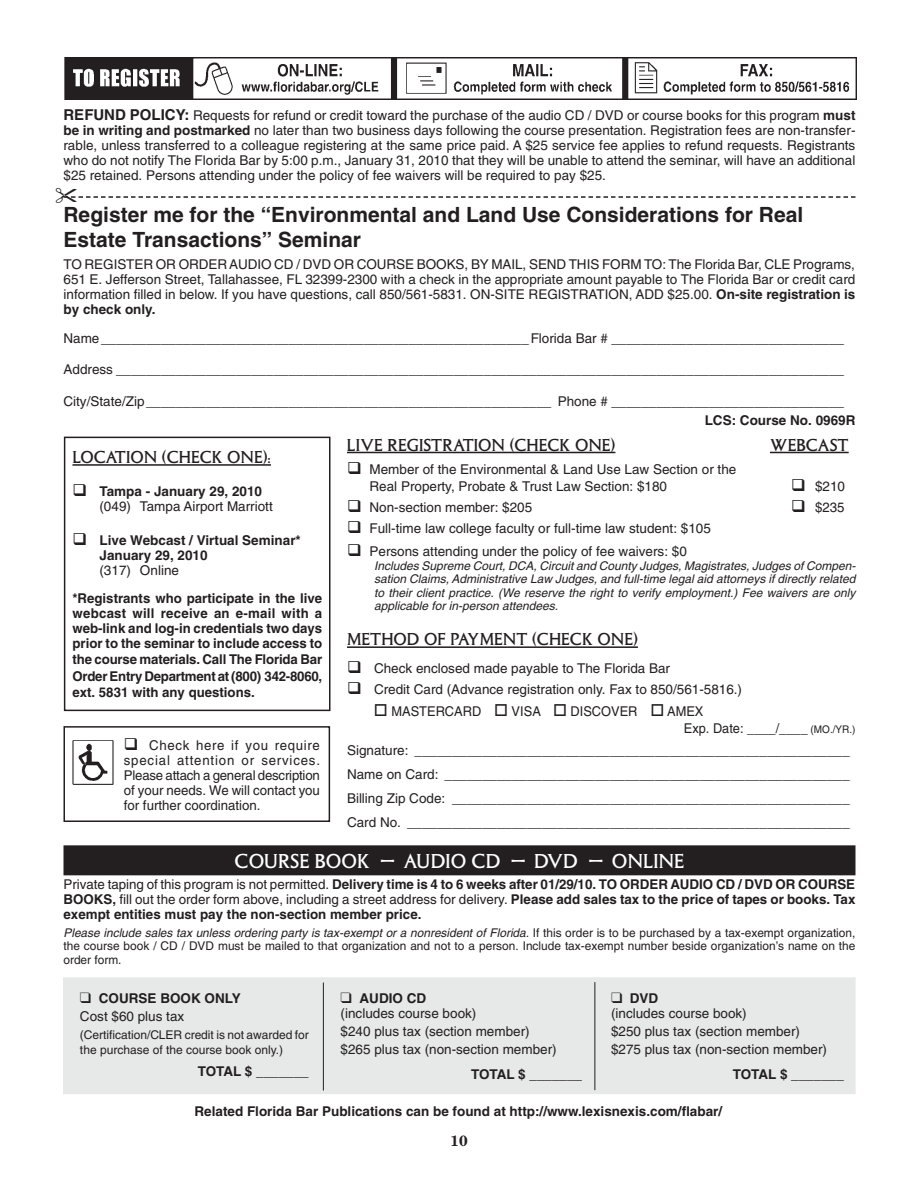
<style>
.page{position:relative;width:918px;height:1188px;background:#fff}
.page>*{position:absolute;margin:0;border:0;box-sizing:border-box;transform-origin:0 0}
.t1{font:700 21px/25.2px "Helvetica";color:#231f20}
.t2{font:21px "Columna Solid DTC";color:#fff}
.t3{font:18px "Columna Solid DTC";color:#231f20}
.t4{font:700 15px "New Century Schlbk";color:#231f20}
.t5{font:13.5px/15px "Helvetica";color:#231f20}
.t6{font:700 13.5px/15.6px "Helvetica";color:#231f20;text-align:justify}
.t7{font:13.5px/16.2px "Helvetica";color:#231f20;scale:.95 1}
.t8{font:12px/13.5px "Helvetica";color:#231f20;text-align:justify}
.t9{font:italic 12px/13.5px "Helvetica";color:#231f20;text-align:justify}
.s1{font-weight:700;font-size:15px}
.s2{font-weight:700}
.s3{font-size:10.5px}
.s4{font-weight:400}
.s5{font-style:italic}
</style>
<div class="page">
<div style="left:63px;top:845px;width:792px;height:30px;background:#231f20"></div>
<div style="left:64px;top:978px;width:791px;height:116px;background:#e7e8e8"></div>
<div style="left:63px;top:977px;width:792px;height:117px;border:1px solid #e7e8e8"></div>
<hr style="left:323px;top:983px;width:1px;height:108px;background:#231f20">
<hr style="left:594px;top:982px;width:1px;height:108px;background:#231f20">
<hr style="left:347px;top:452px;width:268px;height:1px;background:#231f20">
<hr style="left:770px;top:452px;width:79px;height:1px;background:#231f20">
<hr style="left:347px;top:646px;width:291px;height:2px;background:#231f20">
<hr style="left:72px;top:464px;width:199px;height:2px;background:#231f20">
<div style="left:64px;top:437px;width:266px;height:274px;border:2px solid #231f20"></div>
<div style="left:63px;top:726px;width:267px;height:96px;border:2px solid #231f20"></div>
<img style="left:72px;top:740px;width:42px;height:45px">
<img style="left:64px;top:57px;width:793px;height:42px">
<svg style="left:63px;top:196px;width:792px;height:2px"></svg>
<p class="t5" style="left:63px;top:108px;width:794px;text-align:justify"><span class="s1">REFUND POLICY:</span> Requests for refund or credit toward the purchase of the audio CD / DVD or course books for this program <span class="s2">must be in writing and postmarked</span> no later than two business days following the course presentation. Registration fees are non-transfer&shy;rable, unless transferred to a colleague registering at the same price paid. A $25 service fee applies to refund requests. Registrants who do not notify The Florida Bar by 5:00 p.m., January 31, 2010 that they will be unable to attend the seminar, will have an additional $25 retained. Persons attending under the policy of fee waivers will be required to pay $25.</p>
<h1 class="t1" style="left:63px;top:201px;width:741px">Register me for the “Environmental and Land Use Considerations for Real<br>Estate Transactions” Seminar</h1>
<p class="t5" style="left:63px;top:257px;width:793px;text-align:justify">TO REGISTER OR ORDER AUDIO CD / DVD OR COURSE BOOKS, BY MAIL, SEND THIS FORM TO: The Florida Bar, CLE Programs, 651 E. Jefferson Street, Tallahassee, FL 32399-2300 with a check in the appropriate amount payable to The Florida Bar or credit card information filled in below. If you have questions, call 850/561-5831. ON-SITE REGISTRATION, ADD $25.00. <span class="s2">On-site registration is by check only.</span></p>
<p class="t5" style="left:63px;top:331px;width:782px">Name_________________________________________________________Florida Bar # _______________________________</p>
<p class="t5" style="left:63px;top:362px;width:782px">Address _________________________________________________________________________________________________</p>
<p class="t5" style="left:63px;top:394px;width:782px">City/State/Zip______________________________________________________ Phone # _______________________________</p>
<p class="t6" style="left:705px;top:413px;width:152px">LCS: Course No. 0969R</p>
<h2 class="t3" style="left:72px;top:447px;width:200px">LOCATION (CHECK ONE):</h2>
<p class="t5" style="left:99px;top:484px;width:175px;text-indent:-27px">❑ <span class="s2">Tampa - January 29, 2010 </span>(049) Tampa Airport Marriott</p>
<p class="t6" style="left:99px;top:532px;width:203px;line-height:15px;text-indent:-27px">❑ Live Webcast / Virtual Seminar*<br>January 29, 2010</p>
<p class="t5" style="left:99px;top:562px;width:81px">(317) Online</p>
<p class="t6" style="left:72px;top:590px;width:251px">*Registrants who participate in the live webcast will receive an e‑mail with a web-link and log-in credentials two days prior to the seminar to include access to the course materials. Call The Florida Bar Order Entry Department at (800) 342‑8060, ext. 5831 with any questions.</p>
<p class="t5" style="left:124px;top:737px;width:198px;text-align:justify">❑ Check here if you require special attention or services.<br>Please attach a general description of your needs. We will contact you for further coordination.</p>
<h2 class="t3" style="left:347px;top:435px;width:270px">LIVE REGISTRATION (CHECK ONE)</h2>
<h2 class="t3" style="left:770px;top:435px;width:80px">WEBCAST</h2>
<p class="t5" style="left:370px;top:462px;width:368px;line-height:16.2px;text-indent:-23px">❑ Member of the Environmental &amp; Land Use Law Section or the<br>Real Property, Probate &amp; Trust Law Section: $180</p>
<p class="t5" style="left:791px;top:478px;width:56px">❑ $210</p>
<p class="t5" style="left:347px;top:499px;width:187px">❑ Non-section member: $205</p>
<p class="t5" style="left:791px;top:499px;width:55px">❑ $235</p>
<p class="t5" style="left:347px;top:520px;width:365px">❑ Full-time law college faculty or full-time law student: $105</p>
<p class="t5" style="left:347px;top:544px;width:341px">❑ Persons attending under the policy of fee waivers: $0</p>
<p class="t9" style="left:374px;top:559px;width:483px">Includes Supreme Court, DCA, Circuit and County Judges, Magistrates, Judges of Compen&shy;sation Claims, Administrative Law Judges, and full-time legal aid attorneys if directly related to their client practice. (We reserve the right to verify employment.) Fee waivers are only applicable for in-person attendees.</p>
<h2 class="t3" style="left:347px;top:629px;width:292px">METHOD OF PAYMENT (CHECK ONE)</h2>
<p class="t5" style="left:347px;top:660px;width:325px">❑ Check enclosed made payable to The Florida Bar</p>
<p class="t5" style="left:347px;top:681px;width:397px">❑ Credit Card (Advance registration only. Fax to 850/561-5816.)</p>
<p class="t7" style="left:684px;top:704px;width:182px;text-indent:-310px">□ MASTERCARD □ VISA □ DISCOVER □ AMEX<br>Exp. Date: ____/____ <span class="s3">(MO./YR.)</span></p>
<p class="t5" style="left:347px;top:738px;width:504px;line-height:24px;text-align:justify">Signature: __________________________________________________________ Name on Card: ______________________________________________________ Billing Zip Code: _____________________________________________________ Card No. ___________________________________________________________</p>
<h1 class="t2" style="left:235px;top:849px;width:451px">COURSE BOOK — AUDIO CD — DVD — ONLINE</h1>
<p class="t6" style="left:63px;top:876px;width:793px;line-height:15px"><span class="s4">Private taping of this program is not permitted.</span> Delivery time is 4 to 6 weeks after 01/29/10. TO ORDER AUDIO CD / DVD OR COURSE BOOKS, <span class="s4">fill out the order form above, including a street address for delivery.</span> Please add sales tax to the price of tapes or books. Tax exempt entities must pay the non-section member price.</p>
<p class="t8" style="left:63px;top:926px;width:793px"><span class="s5">Please include sales tax unless ordering party is tax-exempt or a nonresident of Florida.</span> If this order is to be purchased by a tax-exempt organization, the course book / CD / DVD must be mailed to that organization and not to a person. Include tax-exempt number beside organization’s name on the order form.</p>
<p class="t5" style="left:611px;top:991px;width:137px">❑ <span class="s2">DVD<br></span>(includes course book)</p>
<p class="t5" style="left:611px;top:1022px;width:218px;line-height:18px">$250 plus tax (section member) $275 plus tax (non-section member)</p>
<p class="t6" style="left:733px;top:1067px;width:113px">TOTAL $ _______</p>
<p class="t6" style="left:80px;top:989px;width:162px;line-height:18px">❑ COURSE BOOK ONLY<br><span class="s4">Cost $60 plus tax</span></p>
<p class="t8" style="left:80px;top:1027px;width:230px;line-height:15px">(Certification/CLER credit is not awarded for the purchase of the course book only.)</p>
<p class="t6" style="left:198px;top:1064px;width:113px">TOTAL $ _______</p>
<p class="t5" style="left:341px;top:991px;width:137px">❑ <span class="s2">AUDIO CD </span>(includes course book)</p>
<p class="t5" style="left:341px;top:1022px;width:218px;line-height:18px">$240 plus tax (section member) $265 plus tax (non-section member)</p>
<p class="t6" style="left:471px;top:1067px;width:113px">TOTAL $ _______</p>
<p class="t6" style="left:195px;top:1103px;width:529px">Related Florida Bar Publications can be found at http://www.lexisnexis.com/flabar/</p>
<p class="t4" style="left:450px;top:1131px;width:19px">10</p>
</div>
